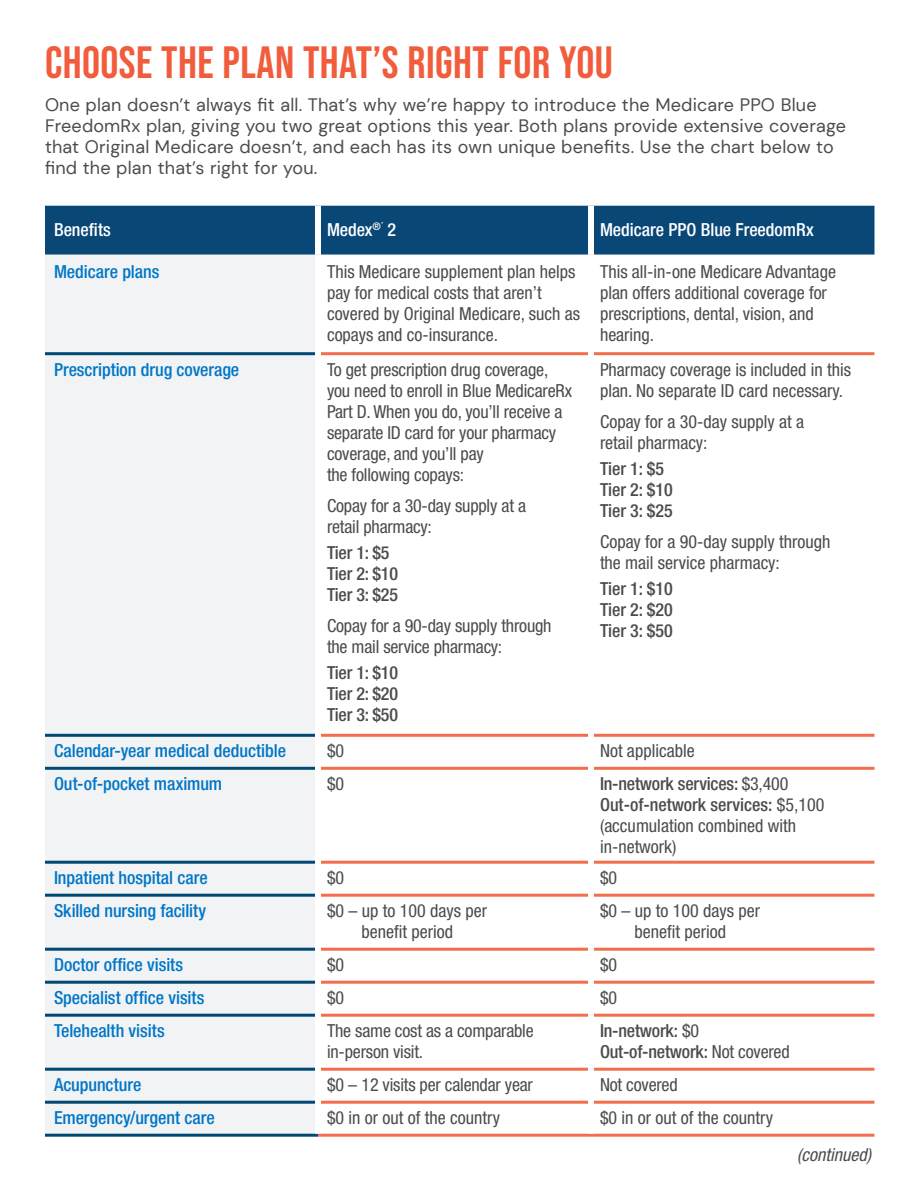
<style>
.page{position:relative;width:918px;height:1188px;background:#fff}
.page>*{position:absolute;margin:0;border:0;box-sizing:border-box;transform-origin:0 0}
._000_Page_Head{font:45px "Bebas Neue";letter-spacing:.01em;color:#f15c3c}
.TLB_Body{font:condensed 18px/21px "Helvetica Neue LT Std";color:#4b4c4d}
._000_Page_Head-2{font:18px/21px "DM Sans";letter-spacing:.01em;color:#4b4c4d}
.TLB_TX_Head_HLV_3005{font:500 condensed 18px "Helvetica Neue LT Std";color:#0076c8}
.TLB_Body-2{font:500 condensed 18px/21px "Helvetica Neue LT Std";letter-spacing:-.01em;color:#4b4c4d}
.TLB_TX_Head_HLV_WHT{font:500 condensed 18px "Helvetica Neue LT Std";color:#fff}
.TLB_Body-3{font:italic condensed 18px "Helvetica Neue LT Std";color:#4b4c4d}
.s1{font-weight:500}
.s2{font-weight:400}
</style>
<div class="page">
<div style="left:45px;top:206px;width:829px;height:49px;background:#094776"></div>
<div style="left:45px;top:255px;width:270px;height:879px;background:#f2f3f4"></div>
<svg style="left:321px;top:355px;width:553px;height:779px"></svg>
<hr style="left:45px;top:767px;width:270px;height:3px;background:#004973">
<hr style="left:45px;top:861px;width:270px;height:3px;background:#004973">
<hr style="left:45px;top:894px;width:270px;height:3px;background:#004973">
<hr style="left:45px;top:948px;width:270px;height:3px;background:#004973">
<hr style="left:321px;top:767px;width:267px;height:3px;background:#f36e4d">
<hr style="left:594px;top:767px;width:280px;height:3px;background:#f36e4d">
<hr style="left:321px;top:861px;width:267px;height:3px;background:#f36e4d">
<hr style="left:594px;top:861px;width:280px;height:3px;background:#f36e4d">
<hr style="left:321px;top:894px;width:267px;height:3px;background:#f36e4d">
<hr style="left:594px;top:894px;width:280px;height:3px;background:#f36e4d">
<hr style="left:321px;top:948px;width:267px;height:3px;background:#f36e4d">
<hr style="left:594px;top:948px;width:280px;height:3px;background:#f36e4d">
<hr style="left:321px;top:1014px;width:267px;height:3px;background:#f36e4d">
<hr style="left:594px;top:1014px;width:280px;height:3px;background:#f36e4d">
<hr style="left:321px;top:1068px;width:267px;height:3px;background:#f36e4d">
<hr style="left:594px;top:1068px;width:280px;height:3px;background:#f36e4d">
<hr style="left:321px;top:1101px;width:267px;height:3px;background:#f36e4d">
<hr style="left:594px;top:1101px;width:280px;height:3px;background:#f36e4d">
<hr style="left:318px;top:1134px;width:273px;height:3px;background:#f36e4d">
<hr style="left:591px;top:1134px;width:283px;height:3px;background:#f36e4d">
<hr style="left:45px;top:734px;width:270px;height:3px;background:#004973">
<hr style="left:321px;top:734px;width:267px;height:3px;background:#f36e4d">
<hr style="left:594px;top:734px;width:280px;height:3px;background:#f36e4d">
<hr style="left:321px;top:352px;width:267px;height:3px;background:#f36e4d">
<hr style="left:594px;top:352px;width:280px;height:3px;background:#f36e4d">
<hr style="left:45px;top:1014px;width:270px;height:3px;background:#004973">
<hr style="left:45px;top:1068px;width:270px;height:3px;background:#004973">
<hr style="left:45px;top:1101px;width:270px;height:3px;background:#004973">
<hr style="left:45px;top:1134px;width:273px;height:3px;background:#004973">
<hr style="left:45px;top:981px;width:270px;height:3px;background:#004973">
<hr style="left:321px;top:981px;width:267px;height:3px;background:#f36e4d">
<hr style="left:594px;top:981px;width:280px;height:3px;background:#f36e4d">
<div style="left:315px;top:206px;width:6px;height:49px;background:#fff"></div>
<hr style="left:45px;top:352px;width:270px;height:3px;background:#004973">
<div style="left:588px;top:206px;width:6px;height:49px;background:#fff"></div>
<div style="left:588px;top:354px;width:6px;height:381px;background:#fff"></div>
<div style="left:588px;top:735px;width:6px;height:33px;background:#fff"></div>
<div style="left:588px;top:768px;width:6px;height:94px;background:#fff"></div>
<div style="left:588px;top:862px;width:6px;height:33px;background:#fff"></div>
<div style="left:588px;top:895px;width:6px;height:54px;background:#fff"></div>
<div style="left:588px;top:949px;width:6px;height:33px;background:#fff"></div>
<div style="left:588px;top:982px;width:6px;height:33px;background:#fff"></div>
<div style="left:588px;top:1015px;width:6px;height:54px;background:#fff"></div>
<div style="left:588px;top:1069px;width:6px;height:33px;background:#fff"></div>
<div style="left:588px;top:1102px;width:6px;height:32px;background:#fff"></div>
<p class="_000_Page_Head" style="left:45px;top:37px;width:569px">CHOOSE THE PLAN THAT’S RIGHT FOR YOU</p>
<p class="_000_Page_Head-2" style="left:45px;top:94px;width:803px">One plan doesn’t always fit all. That’s why we’re happy to introduce the Medicare PPO Blue FreedomRx plan, giving you two great options this year. Both plans provide extensive coverage that Original Medicare doesn’t, and each has its own unique benefits. Use the chart below to find the plan that’s right for you.</p>
<p class="TLB_TX_Head_HLV_WHT" style="left:54px;top:219px;width:58px">Benefits</p>
<p class="TLB_TX_Head_HLV_WHT" style="left:327px;top:219px;width:71px">Medex<sup>®´</sup> 2</p>
<p class="TLB_TX_Head_HLV_WHT" style="left:600px;top:219px;width:215px">Medicare PPO Blue FreedomRx</p>
<p class="TLB_TX_Head_HLV_3005" style="left:54px;top:261px;width:107px">Medicare plans</p>
<p class="TLB_Body" style="left:327px;top:261px;width:255px">This Medicare supplement plan helps pay for medical costs that aren’t covered by Original Medicare, such as copays and co-insurance.</p>
<p class="TLB_Body" style="left:600px;top:261px;width:238px">This all-in-one Medicare Advantage plan offers additional coverage for prescriptions, dental, vision, and hearing.</p>
<p class="TLB_TX_Head_HLV_3005" style="left:54px;top:358px;width:187px">Prescription drug coverage</p>
<p class="TLB_Body" style="left:327px;top:358px;width:247px">To get prescription drug coverage, you need to enroll in Blue MedicareRx<br>Part D. When you do, you’ll receive a separate ID card for your pharmacy coverage, and you’ll pay<br>the following copays:</p>
<p class="TLB_Body" style="left:327px;top:495px;width:201px">Copay for a 30-day supply at a retail pharmacy:</p>
<p class="TLB_Body-2" style="left:327px;top:541px;width:64px">Tier 1: $5</p>
<p class="TLB_Body-2" style="left:327px;top:562px;width:73px">Tier 2: $10</p>
<p class="TLB_Body-2" style="left:327px;top:583px;width:73px">Tier 3: $25</p>
<p class="TLB_Body" style="left:327px;top:615px;width:226px">Copay for a 90-day supply through the mail service pharmacy:</p>
<p class="TLB_Body-2" style="left:327px;top:661px;width:73px">Tier 1: $10</p>
<p class="TLB_Body-2" style="left:327px;top:682px;width:73px">Tier 2: $20</p>
<p class="TLB_Body-2" style="left:327px;top:703px;width:73px">Tier 3: $50</p>
<p class="TLB_Body" style="left:600px;top:358px;width:253px">Pharmacy coverage is included in this plan. No separate ID card necessary.</p>
<p class="TLB_Body" style="left:600px;top:411px;width:206px">Copay for a 30-day supply at a retail pharmacy:</p>
<p class="TLB_Body-2" style="left:600px;top:457px;width:66px">Tier 1: $5</p>
<p class="TLB_Body-2" style="left:600px;top:478px;width:74px">Tier 2: $10</p>
<p class="TLB_Body-2" style="left:600px;top:499px;width:74px">Tier 3: $25</p>
<p class="TLB_Body" style="left:600px;top:531px;width:232px">Copay for a 90-day supply through the mail service pharmacy:</p>
<p class="TLB_Body-2" style="left:600px;top:577px;width:74px">Tier 1: $10</p>
<p class="TLB_Body-2" style="left:600px;top:598px;width:74px">Tier 2: $20</p>
<p class="TLB_Body-2" style="left:600px;top:619px;width:74px">Tier 3: $50</p>
<p class="TLB_TX_Head_HLV_3005" style="left:54px;top:740px;width:234px">Calendar-year medical deductible</p>
<p class="TLB_Body" style="left:327px;top:740px;width:19px">$0</p>
<p class="TLB_Body" style="left:600px;top:740px;width:96px">Not applicable</p>
<p class="TLB_TX_Head_HLV_3005" style="left:54px;top:773px;width:170px">Out-of-pocket maximum</p>
<p class="TLB_Body" style="left:327px;top:773px;width:19px">$0</p>
<p class="TLB_Body" style="left:600px;top:773px;width:226px"><span class="s1">In-network services:</span> $3,400<br><span class="s1">Out-of-network services:</span> $5,100 (accumulation combined with in-network)</p>
<p class="TLB_TX_Head_HLV_3005" style="left:54px;top:867px;width:155px">Inpatient hospital care</p>
<p class="TLB_Body" style="left:327px;top:867px;width:19px">$0</p>
<p class="TLB_Body" style="left:600px;top:867px;width:19px">$0</p>
<p class="TLB_TX_Head_HLV_3005" style="left:54px;top:900px;width:154px">Skilled nursing facility</p>
<p class="TLB_Body" style="left:327px;top:900px;width:162px;text-align:center">$0 – up to 100 days per benefit period</p>
<p class="TLB_Body" style="left:600px;top:900px;width:162px;text-align:center">$0 – up to 100 days per benefit period</p>
<p class="TLB_TX_Head_HLV_3005" style="left:54px;top:954px;width:131px">Doctor office visits</p>
<p class="TLB_Body" style="left:327px;top:954px;width:19px">$0</p>
<p class="TLB_Body" style="left:600px;top:954px;width:19px">$0</p>
<p class="TLB_TX_Head_HLV_3005" style="left:54px;top:987px;width:152px">Specialist office visits</p>
<p class="TLB_Body" style="left:327px;top:987px;width:19px">$0</p>
<p class="TLB_Body" style="left:600px;top:987px;width:19px">$0</p>
<p class="TLB_TX_Head_HLV_3005" style="left:54px;top:1020px;width:112px">Telehealth visits</p>
<p class="TLB_Body" style="left:327px;top:1020px;width:208px">The same cost as a comparable in-person visit.</p>
<p class="TLB_Body-2" style="left:600px;top:1020px;width:191px">In-network: <span class="s2">$0<br></span>Out-of-network: <span class="s2">Not covered</span></p>
<p class="TLB_TX_Head_HLV_3005" style="left:54px;top:1074px;width:89px">Acupuncture</p>
<p class="TLB_Body" style="left:327px;top:1074px;width:207px">$0 – 12 visits per calendar year</p>
<p class="TLB_Body" style="left:600px;top:1074px;width:79px">Not covered</p>
<p class="TLB_TX_Head_HLV_3005" style="left:54px;top:1107px;width:162px">Emergency/urgent care</p>
<p class="TLB_Body" style="left:327px;top:1107px;width:175px">$0 in or out of the country</p>
<p class="TLB_Body" style="left:600px;top:1107px;width:175px">$0 in or out of the country</p>
<p class="TLB_Body-3" style="left:797px;top:1144px;width:75px">(continued)</p>
</div>
